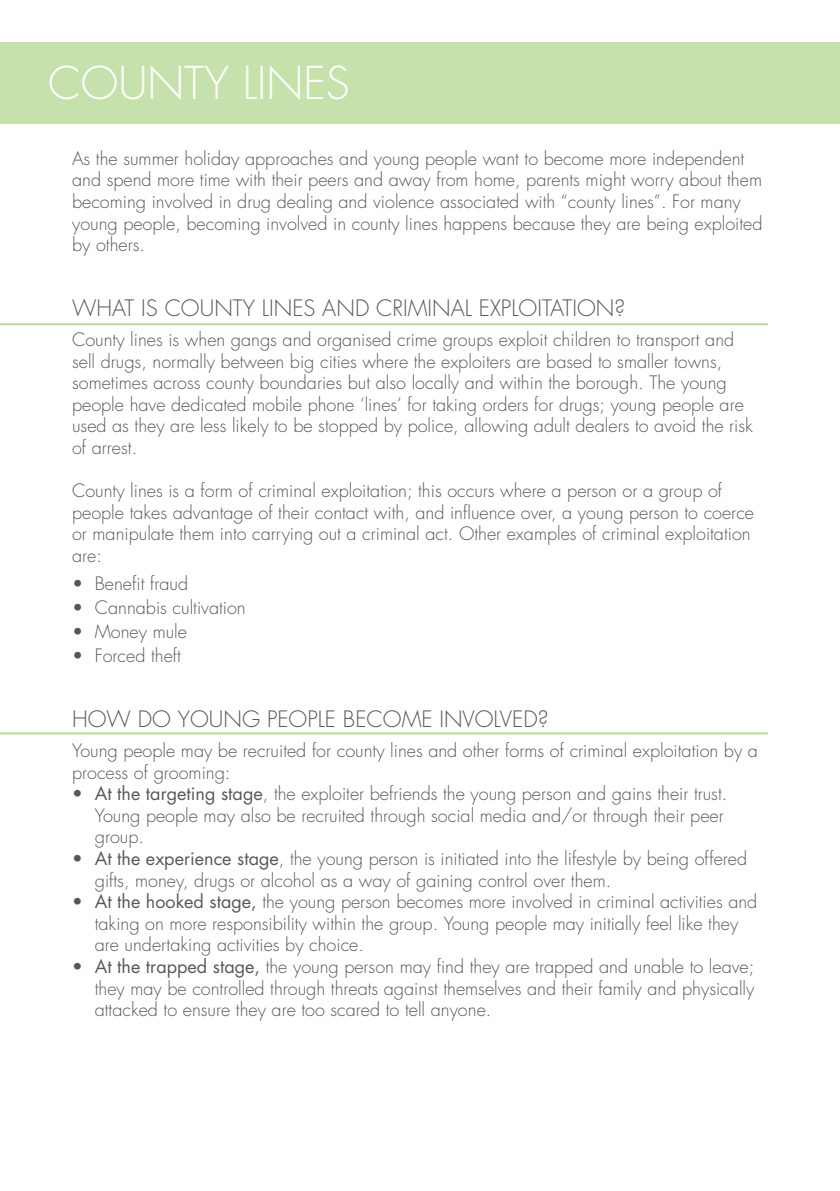
<style>
.page{position:relative;width:840px;height:1191px;background:#fff}
.page>*{position:absolute;margin:0;border:0;box-sizing:border-box;transform-origin:0 0}
.t1{font:300 44px "Futura Std";color:#fff}
.t2{font:300 22px "Futura Std";color:#57585a}
.t3{font:300 18px/21.6px "Futura Std";color:#57585a}
.s1{font-weight:400}
</style>
<div class="page">
<div style="left:0;top:43px;width:839px;height:81px;background:#c6e1ac"></div>
<hr style="left:0;top:323px;width:767px;height:2px;background:#badb9b">
<hr style="left:0;top:732px;width:767px;height:2px;background:#badb9b">
<p class="t1" style="left:48px;top:56px;width:303px">COUNTY LINES</p>
<p class="t3" style="left:72px;top:148px;width:691px">As the summer holiday approaches and young people want to become more independent and spend more time with their peers and away from home, parents might worry about them becoming involved in drug dealing and violence associated with “county lines”. For many young people, becoming involved in county lines happens because they are being exploited by others.</p>
<p class="t2" style="left:72px;top:295px;width:554px">WHAT IS COUNTY LINES AND CRIMINAL EXPLOITATION?</p>
<p class="t3" style="left:72px;top:329px;width:682px">County lines is when gangs and organised crime groups exploit children to transport and sell drugs, normally between big cities where the exploiters are based to smaller towns, sometimes across county boundaries but also locally and within the borough. The young people have dedicated mobile phone ‘lines’ for taking orders for drugs; young people are used as they are less likely to be stopped by police, allowing adult dealers to avoid the risk of arrest.</p>
<p class="t3" style="left:72px;top:480px;width:683px">County lines is a form of criminal exploitation; this occurs where a person or a group of people takes advantage of their contact with, and influence over, a young person to coerce or manipulate them into carrying out a criminal act. Other examples of criminal exploitation are:</p>
<p class="t3" style="left:72px;top:573px;width:117px">• Benefit fraud</p>
<p class="t3" style="left:72px;top:597px;width:175px">• Cannabis cultivation</p>
<p class="t3" style="left:72px;top:621px;width:116px">• Money mule</p>
<p class="t3" style="left:72px;top:645px;width:110px">• Forced theft</p>
<p class="t2" style="left:72px;top:705px;width:477px">HOW DO YOUNG PEOPLE BECOME INVOLVED?</p>
<p class="t3" style="left:72px;top:740px;width:687px">Young people may be recruited for county lines and other forms of criminal exploitation by a process of grooming:</p>
<p class="t3" style="left:95px;top:783px;width:633px;text-indent:-23px"><span class="s1">• At the targeting stage</span>, the exploiter befriends the young person and gains their trust.<br>Young people may also be recruited through social media and/or through their peer group.</p>
<p class="t3" style="left:95px;top:848px;width:653px;text-indent:-23px"><span class="s1">• At the experience stage</span>, the young person is initiated into the lifestyle by being offered gifts, money, drugs or alcohol as a way of gaining control over them.</p>
<p class="t3" style="left:95px;top:891px;width:663px;text-indent:-23px"><span class="s1">• At the hooked stage,</span> the young person becomes more involved in criminal activities and taking on more responsibility within the group. Young people may initially feel like they are undertaking activities by choice.</p>
<p class="t3" style="left:95px;top:956px;width:660px;text-align:justify;text-indent:-23px"><span class="s1">• At the trapped stage,</span> the young person may find they are trapped and unable to leave; they may be controlled through threats against themselves and their family and physically attacked to ensure they are too scared to tell anyone.</p>
</div>
